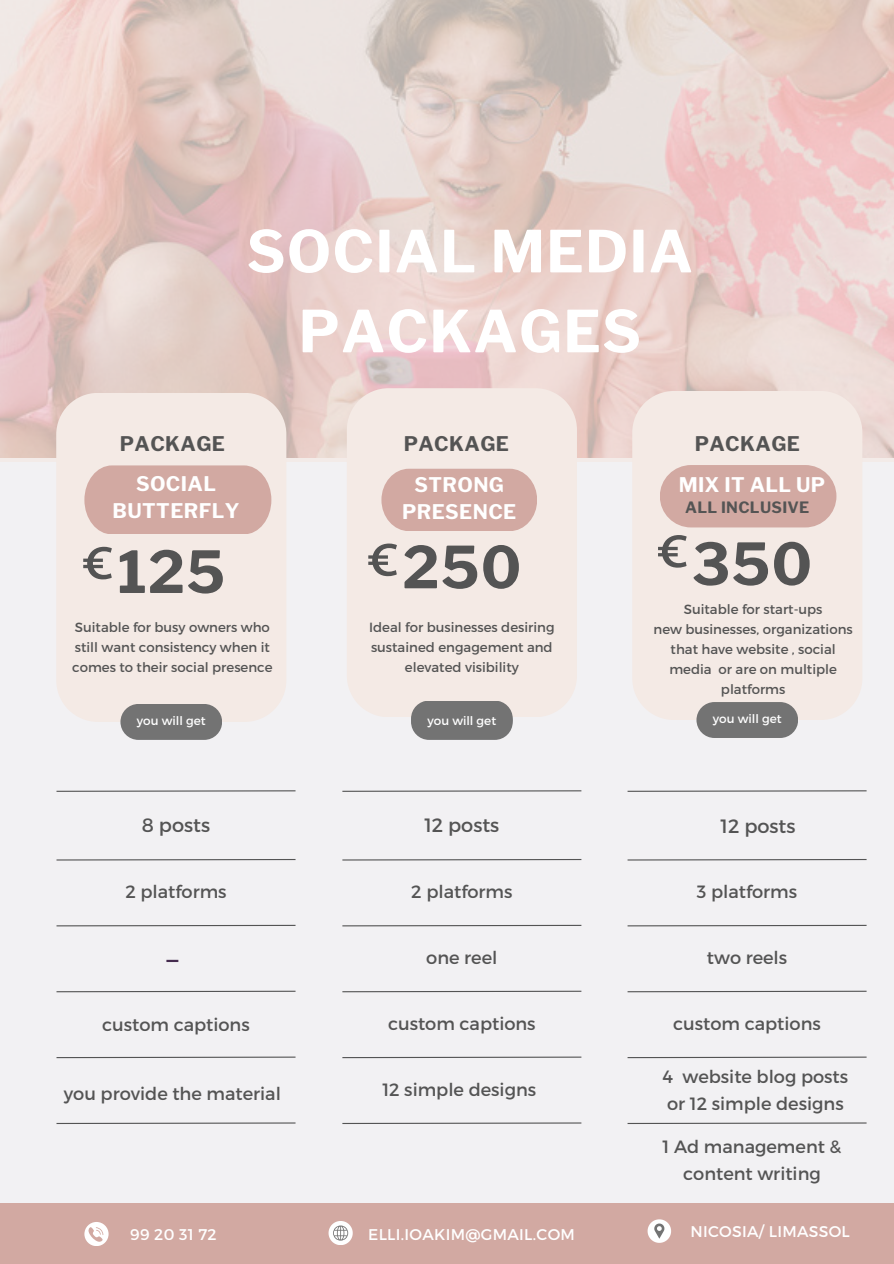
<style>
.page{position:relative;width:894px;height:1264px;background:#fff}
.page>*{position:absolute;margin:0;border:0;box-sizing:border-box;transform-origin:0 0}
.t1{font:700 57.45px/79.8px "Libre Franklin";letter-spacing:.02em;color:#fff;text-align:center}
.t2{font:700 57.45px "Libre Franklin";letter-spacing:.02em;color:#545454}
.t3{font:30px "DM Sans";color:#452b4e}
.t4{font:700 19.95px/27px "Libre Franklin";letter-spacing:.02em;color:#fff;text-align:center}
.t5{font:700 19.95px "Libre Franklin";letter-spacing:.02em;color:#545454}
.t6{font:19.35px "Montserrat";color:#545454}
.t7{font:17.85px/27px "Montserrat";color:#545454;text-align:center}
.t8{font:15.6px "Montserrat";letter-spacing:.02em;color:#fff}
.t9{font:700 15.6px "Libre Franklin";letter-spacing:.02em;color:#545454}
.t10{font:13.35px/20px "Montserrat";color:#545454;text-align:center}
.t11{font:12px "Montserrat";color:#fff}
</style>
<div class="page">
<div style="left:0;top:0;width:893px;height:1263px;background:#f2f1f3"></div>
<svg style="left:0;top:0;width:893px;height:461px;background:#e5cec9"></svg>
<div style="left:56px;top:393px;width:230px;height:328px;background:#f4eae5"></div>
<div style="left:347px;top:388px;width:229px;height:329px;background:#f4eae5"></div>
<div style="left:632px;top:391px;width:230px;height:329px;background:#f4eae5"></div>
<div style="left:0;top:1202px;width:893px;height:61px;background:#d2a9a2"></div>
<svg style="left:84px;top:1222px;width:24px;height:23px"></svg>
<svg style="left:647px;top:1219px;width:24px;height:23px"></svg>
<svg style="left:328px;top:1221px;width:24px;height:23px"></svg>
<svg style="left:84px;top:465px;width:187px;height:69px;background:#d4ada6"></svg>
<svg style="left:381px;top:468px;width:156px;height:63px;background:#d5aea7"></svg>
<div style="left:659px;top:465px;width:177px;height:62px;background:#d2a9a2;border-radius:31px"></div>
<div style="left:696px;top:702px;width:101px;height:36px;background:#737373;border-radius:18px"></div>
<div style="left:411px;top:700px;width:101px;height:36px;background:#737373;border-radius:18px"></div>
<div style="left:120px;top:704px;width:102px;height:36px;background:#737373;border-radius:18px"></div>
<svg style="left:56px;top:790px;width:240px;height:2px"></svg>
<svg style="left:56px;top:859px;width:240px;height:2px"></svg>
<svg style="left:56px;top:924px;width:240px;height:3px"></svg>
<svg style="left:56px;top:990px;width:240px;height:2px"></svg>
<svg style="left:56px;top:1056px;width:240px;height:2px"></svg>
<svg style="left:56px;top:1122px;width:240px;height:2px"></svg>
<div style="left:411px;top:704px;width:101px;height:36px;background:#737373;border-radius:18px"></div>
<svg style="left:342px;top:790px;width:240px;height:2px"></svg>
<svg style="left:342px;top:859px;width:240px;height:2px"></svg>
<svg style="left:342px;top:924px;width:240px;height:3px"></svg>
<svg style="left:342px;top:990px;width:240px;height:2px"></svg>
<svg style="left:342px;top:1056px;width:240px;height:2px"></svg>
<svg style="left:342px;top:1122px;width:240px;height:2px"></svg>
<svg style="left:627px;top:790px;width:240px;height:2px"></svg>
<svg style="left:627px;top:859px;width:240px;height:2px"></svg>
<svg style="left:627px;top:924px;width:240px;height:3px"></svg>
<svg style="left:627px;top:990px;width:240px;height:2px"></svg>
<svg style="left:627px;top:1056px;width:240px;height:2px"></svg>
<svg style="left:627px;top:1122px;width:240px;height:2px"></svg>
<svg style="left:83px;top:547px;width:28px;height:32px"></svg>
<svg style="left:368px;top:543px;width:28px;height:33px"></svg>
<svg style="left:657px;top:535px;width:29px;height:32px"></svg>
<p class="t1" style="left:246px;top:212px;width:448px">SOCIAL MEDIA<br>PACKAGES</p>
<p class="t5" style="left:120px;top:431px;width:107px">PACKAGE</p>
<p class="t5" style="left:403px;top:431px;width:107px">PACKAGE</p>
<h2 class="t5" style="left:694px;top:431px;width:107px">PACKAGE</h2>
<h5 class="t4" style="left:112px;top:470px;width:128px">SOCIAL<br>BUTTERFLY</h5>
<h1 class="t4" style="left:402px;top:471px;width:116px">STRONG<br>PRESENCE</h1>
<p class="t4" style="left:678px;top:471px;width:148px">MIX IT ALL UP</p>
<h4 class="t9" style="left:685px;top:498px;width:126px">ALL INCLUSIVE</h4>
<p class="t2" style="left:117px;top:537px;width:109px">125</p>
<h2 class="t2" style="left:402px;top:533px;width:120px">250</h2>
<h2 class="t2" style="left:691px;top:529px;width:122px">350</h2>
<h4 class="t10" style="left:72px;top:616px;width:202px;text-align:left">Suitable for busy owners who still want consistency when it comes to their social presence</h4>
<h4 class="t10" style="left:369px;top:616px;width:187px">Ideal for businesses desiring sustained engagement and elevated visibility</h4>
<h2 class="t10" style="left:683px;top:598px;width:140px">Suitable for start-ups</h2>
<h1 class="t10" style="left:653px;top:618px;width:201px">new businesses, organizations that have website , social media or are on multiple platforms</h1>
<h2 class="t11" style="left:137px;top:713px;width:70px">you will get</h2>
<h2 class="t11" style="left:427px;top:710px;width:70px">you will get</h2>
<h1 class="t11" style="left:427px;top:713px;width:70px">you will get</h1>
<h1 class="t11" style="left:712px;top:711px;width:70px">you will get</h1>
<p class="t6" style="left:142px;top:812px;width:70px">8 posts</p>
<p class="t6" style="left:424px;top:812px;width:76px">12 posts</p>
<h4 class="t6" style="left:720px;top:813px;width:76px">12 posts</h4>
<p class="t7" style="left:125px;top:877px;width:103px">2 platforms</p>
<p class="t7" style="left:411px;top:877px;width:103px">2 platforms</p>
<h3 class="t7" style="left:696px;top:877px;width:102px">3 platforms</h3>
<h4 class="t3" style="left:165px;top:939px;width:17px">-</h4>
<p class="t7" style="left:426px;top:943px;width:73px">one reel</p>
<h3 class="t7" style="left:706px;top:943px;width:82px">two reels</h3>
<h4 class="t7" style="left:102px;top:1009px;width:149px">custom captions</h4>
<p class="t7" style="left:388px;top:1009px;width:149px">custom captions</p>
<h4 class="t7" style="left:673px;top:1009px;width:149px">custom captions</h4>
<h4 class="t7" style="left:64px;top:1079px;width:218px">you provide the material</h4>
<h3 class="t7" style="left:382px;top:1075px;width:155px">12 simple designs</h3>
<h4 class="t7" style="left:662px;top:1062px;width:187px;text-align:left">4 website blog posts or 12 simple designs</h4>
<h4 class="t7" style="left:662px;top:1132px;width:180px">1 Ad management &amp; content writing</h4>
<h4 class="t8" style="left:130px;top:1224px;width:88px">99 20 31 72</h4>
<p class="t8" style="left:368px;top:1224px;width:208px">ELLI.IOAKIM@GMAIL.COM</p>
<h4 class="t8" style="left:690px;top:1221px;width:161px">NICOSIA/ LIMASSOL</h4>
</div>
